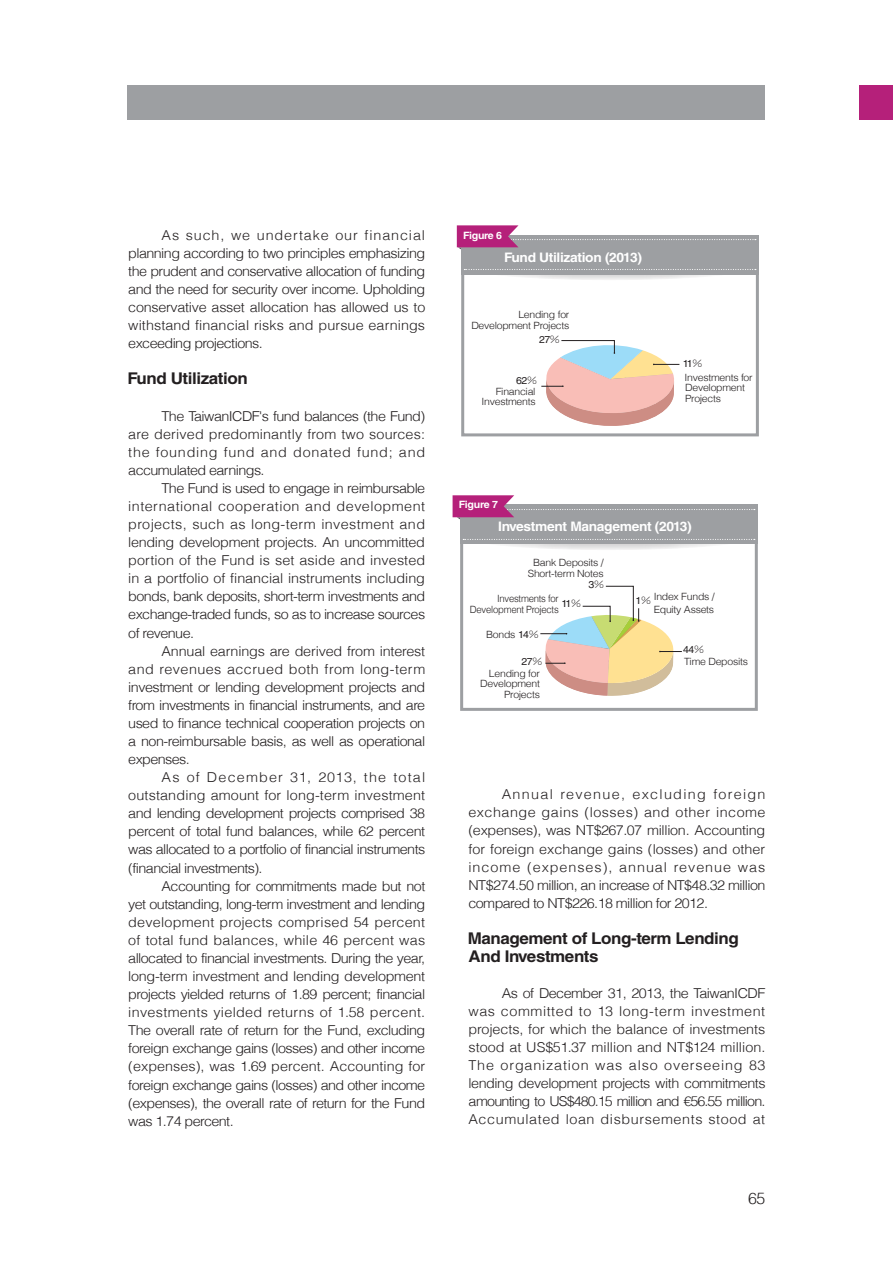
<style>
.page{position:relative;width:893px;height:1263px;background:#fff}
.page>*{position:absolute;margin:0;border:0;box-sizing:border-box;transform-origin:0 0}
.小標{font:700 16.2px/18px "Helvetica LT Std";letter-spacing:-.025em;color:#231f20;scale:1.05 1}
.t1{font:300 15.9px "Helvetica";color:#231f20}
.內文{font:300 13.65px/18.1px "Helvetica";letter-spacing:-.04em;color:#231f20;text-align:justify;scale:1.05 1}
.BOX大標{font:700 13.2px "Helvetica LT Std";letter-spacing:-.025em;color:#fff;scale:1.05 1}
.專欄內文{font:300 10.05px/10.5px "Helvetica";letter-spacing:-.025em;color:#231f20;text-align:right;scale:1.05 1}
.專欄內文-2{font:300 10.05px "Helvetica";letter-spacing:-.025em;color:#231f20;scale:.95 1}
.專欄內文-3{font:10.05px "Helvetica LT Std";letter-spacing:-.05em;color:#231f20;scale:1.05 1}
.BOX大標-2{font:700 10.05px "Helvetica LT Std";letter-spacing:-.025em;color:#fff;scale:1.05 1}
.s1{font-family:"DF Hei Std W3"}
.s2{font-family:"Helvetica LT Std";font-weight:400}
.s3{font-family:"DF Hei Std W3";font-weight:400}
</style>
<div class="page">
<div style="left:859px;top:85px;width:34px;height:34px;background:#b5207a"></div>
<div style="left:128px;top:85px;width:637px;height:34px;background:#9d9fa2"></div>
<div style="left:461px;top:246px;width:298px;height:190px;border:3px solid #9d9fa2"></div>
<svg style="left:465px;top:255px;width:290px;height:25px"></svg>
<div style="left:461px;top:235px;width:298px;height:39px;background:#9d9fa2"></div>
<svg style="left:464px;top:269px;width:292px;height:1px"></svg>
<svg style="left:541px;top:340px;width:138px;height:86px"></svg>
<svg style="left:457px;top:225px;width:299px;height:25px"></svg>
<div style="left:460px;top:516px;width:298px;height:195px;border:3px solid #9d9fa2"></div>
<svg style="left:464px;top:525px;width:290px;height:25px"></svg>
<div style="left:460px;top:505px;width:298px;height:39px;background:#9d9fa2"></div>
<svg style="left:463px;top:539px;width:292px;height:1px"></svg>
<svg style="left:540px;top:586px;width:142px;height:110px"></svg>
<svg style="left:453px;top:495px;width:302px;height:25px"></svg>
<p class="內文" style="left:128px;top:225px;width:284px;text-indent:33px">As such, we undertake our financial planning according to two principles emphasizing the prudent and conservative allocation of funding and the need for security over income. Upholding conservative asset allocation has allowed us to withstand financial risks and pursue earnings exceeding projections.</p>
<p class="小標" style="left:128px;top:369px;width:116px">Fund Utilization</p>
<p class="內文" style="left:128px;top:406px;width:284px;text-indent:33px">The TaiwanICDF's fund balances (the Fund) are derived predominantly from two sources: the founding fund and donated fund; and accumulated earnings.</p>
<p class="內文" style="left:128px;top:478px;width:284px;text-indent:33px">The Fund is used to engage in reimbursable international cooperation and development projects, such as long-term investment and lending development projects. An uncommitted portion of the Fund is set aside and invested in a portfolio of financial instruments including bonds, bank deposits, short-term investments and exchange-traded funds, so as to increase sources of revenue.</p>
<p class="內文" style="left:128px;top:641px;width:284px;text-indent:33px">Annual earnings are derived from interest and revenues accrued both from long-term investment or lending development projects and from investments in financial instruments, and are used to finance technical cooperation projects on a non-reimbursable basis, as well as operational expenses.</p>
<p class="內文" style="left:128px;top:768px;width:284px;text-indent:33px">As of December 31, 2013, the total outstanding amount for long-term investment and lending development projects comprised 38 percent of total fund balances, while 62 percent was allocated to a portfolio of financial instruments (financial investments).</p>
<p class="內文" style="left:128px;top:876px;width:284px;text-indent:33px">Accounting for commitments made but not yet outstanding, long-term investment and lending development projects comprised 54 percent of total fund balances, while 46 percent was allocated to financial investments. During the year, long-term investment and lending development projects yielded returns of 1.89 percent; financial investments yielded returns of 1.58 percent.<br>The overall rate of return for the Fund, excluding foreign exchange gains (losses) and other income (expenses), was 1.69 percent. Accounting for foreign exchange gains (losses) and other income (expenses), the overall rate of return for the Fund was 1.74 percent.</p>
<p class="BOX大標-2" style="left:463px;top:229px;width:39px">Figure 6</p>
<p class="BOX大標" style="left:504px;top:249px;width:133px">Fund Utilization (2013)</p>
<p class="專欄內文" style="left:518px;top:309px;width:50px">Lending for</p>
<p class="專欄內文" style="left:471px;top:320px;width:95px">Development Projects</p>
<p class="專欄內文-3" style="left:539px;top:333px;width:22px">27<span class="s1">％</span></p>
<p class="專欄內文-3" style="left:683px;top:358px;width:21px">11<span class="s1">％</span></p>
<p class="專欄內文-3" style="left:516px;top:374px;width:22px">62<span class="s1">％</span></p>
<p class="專欄內文" style="left:685px;top:371px;width:66px;text-align:left">Investments for<br>Development<br>Projects</p>
<p class="專欄內文" style="left:482px;top:386px;width:53px">Financial<br>Investments</p>
<p class="BOX大標-2" style="left:459px;top:499px;width:39px">Figure 7</p>
<p class="BOX大標" style="left:498px;top:518px;width:186px">Investment Management (2013)</p>
<p class="專欄內文" style="left:533px;top:557px;width:69px">Bank Deposits /</p>
<p class="專欄內文" style="left:528px;top:568px;width:74px">Short-term Notes</p>
<p class="專欄內文-3" style="left:561px;top:598px;width:21px">11<span class="s1">％</span></p>
<p class="專欄內文-3" style="left:589px;top:579px;width:17px">3<span class="s1">％</span></p>
<p class="專欄內文" style="left:654px;top:591px;width:60px">Index Funds /</p>
<p class="專欄內文" style="left:654px;top:604px;width:59px">Equity Assets</p>
<p class="專欄內文-2" style="left:497px;top:591px;width:66px">Investments for</p>
<p class="專欄內文-3" style="left:635px;top:594px;width:17px">1<span class="s1">％</span></p>
<p class="專欄內文-2" style="left:470px;top:601px;width:95px">Development Projects</p>
<p class="專欄內文" style="left:486px;top:629px;width:52px">Bonds <span class="s2">14</span><span class="s3">％</span></p>
<p class="專欄內文" style="left:480px;top:667px;width:58px">Lending for<br>Development<br>Projects</p>
<p class="專欄內文-3" style="left:521px;top:656px;width:22px">27<span class="s1">％</span></p>
<p class="專欄內文-3" style="left:683px;top:644px;width:22px">44<span class="s1">％</span></p>
<p class="專欄內文" style="left:684px;top:656px;width:62px">Time Deposits</p>
<p class="內文" style="left:468px;top:785px;width:284px;text-indent:33px">Annual revenue, excluding foreign exchange gains (losses) and other income (expenses), was NT$267.07 million. Accounting for foreign exchange gains (losses) and other income (expenses), annual revenue was NT$274.50 million, an increase of NT$48.32 million compared to NT$226.18 million for 2012.</p>
<p class="小標" style="left:468px;top:929px;width:260px">Management of Long-term Lending<br>And Investments</p>
<p class="內文" style="left:468px;top:983px;width:284px;text-indent:33px">As of December 31, 2013, the TaiwanICDF was committed to 13 long-term investment projects, for which the balance of investments stood at US$51.37 million and NT$124 million.<br>The organization was also overseeing 83 lending development projects with commitments amounting to US$480.15 million and €56.55 million.<br>Accumulated loan disbursements stood at</p>
<p class="t1" style="left:748px;top:1185px;width:19px">65</p>
</div>
